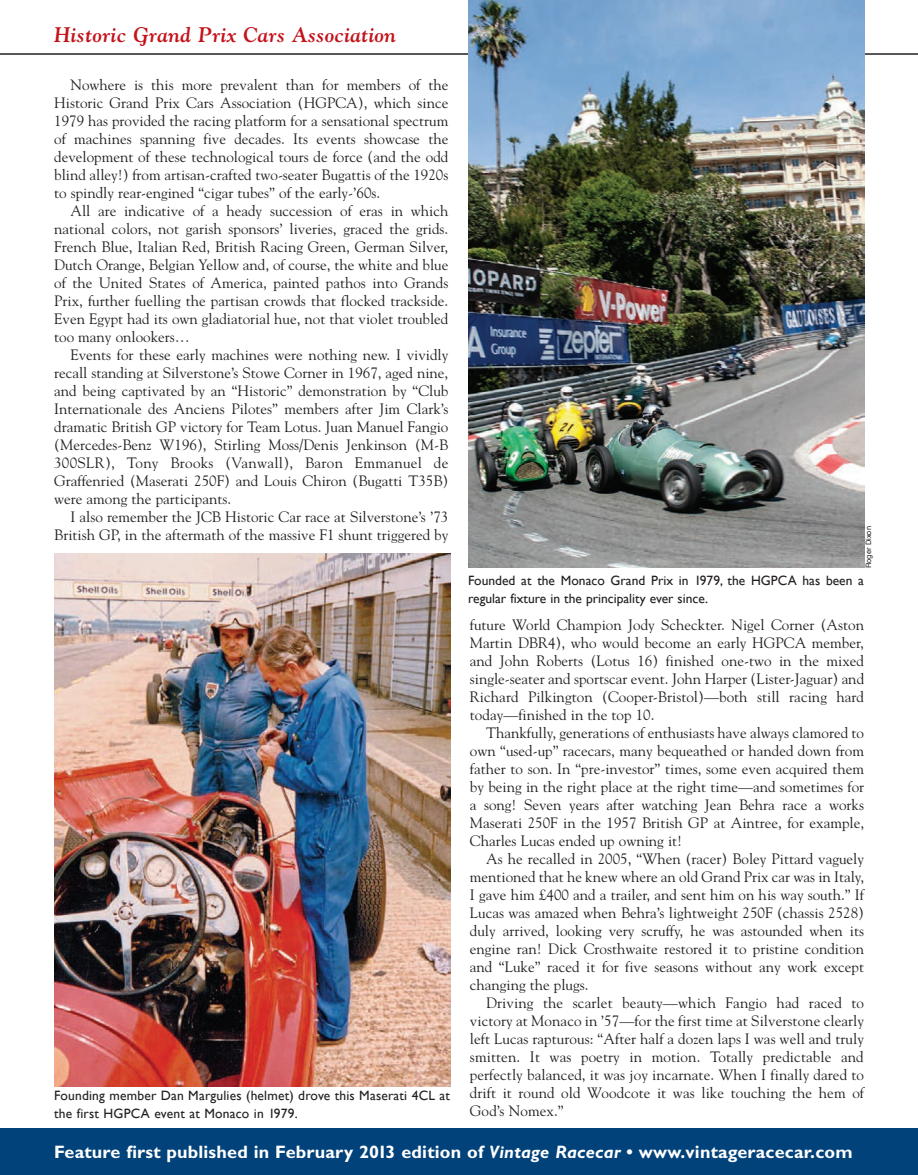
<style>
.page{position:relative;width:918px;height:1175px;background:#fff}
.page>*{position:absolute;margin:0;border:0;box-sizing:border-box;transform-origin:0 0}
.t1{font:italic 700 21px "Goudy";letter-spacing:.015em;color:#c4121a}
.t2{font:700 18px "Gill Sans";letter-spacing:.01em;color:#fff}
.t3{font:15px/18px "Goudy";color:#231f20;text-align:justify}
.t4{font:13.5px/18px "Gill Sans";color:#231f20}
.t5{font:7.5px "Helvetica";color:#231f20}
.s1{font-style:italic}
</style>
<div class="page">
<img style="left:54px;top:554px;width:396px;height:532px">
<hr style="left:0;top:53px;width:918px;height:2px;background:#231f20">
<img style="left:468px;top:0;width:396px;height:567px">
<div style="left:0;top:1127px;width:918px;height:47px;background:#004279"></div>
<h1 class="t1" style="left:54px;top:23px;width:344px">Historic Grand Prix Cars Association</h1>
<p class="t3" style="left:54px;top:76px;width:396px;text-indent:16px">Nowhere is this more prevalent than for members of the Historic Grand Prix Cars Association (HGPCA), which since 1979 has provided the racing platform for a sensational spectrum of machines spanning five decades. Its events showcase the development of these technological tours de force (and the odd blind alley!) from artisan-crafted two-seater Bugattis of the 1920s to spindly rear-engined “cigar tubes” of the early-’60s.</p>
<p class="t3" style="left:54px;top:202px;width:396px;text-indent:16px">All are indicative of a heady succession of eras in which national colors, not garish sponsors’ liveries, graced the grids.<br>French Blue, Italian Red, British Racing Green, German Silver, Dutch Orange, Belgian Yellow and, of course, the white and blue of the United States of America, painted pathos into Grands Prix, further fuelling the partisan crowds that flocked trackside.<br>Even Egypt had its own gladiatorial hue, not that violet troubled too many onlookers…</p>
<p class="t3" style="left:54px;top:346px;width:396px;text-indent:16px">Events for these early machines were nothing new. I vividly recall standing at Silverstone’s Stowe Corner in 1967, aged nine, and being captivated by an “Historic” demonstration by “Club Internationale des Anciens Pilotes” members after Jim Clark’s dramatic British GP victory for Team Lotus. Juan Manuel Fangio (Mercedes-Benz W196), Stirling Moss/Denis Jenkinson (M-B 300SLR), Tony Brooks (Vanwall), Baron Emmanuel de Graffenried (Maserati 250F) and Louis Chiron (Bugatti T35B) were among the participants.</p>
<p class="t3" style="left:54px;top:508px;width:396px;text-align:right">I also remember the JCB Historic Car race at Silverstone’s ’73<br>British GP, in the aftermath of the massive F1 shunt triggered by</p>
<p class="t4" style="left:54px;top:1086px;width:397px">Founding member Dan Margulies (helmet) drove this Maserati 4CL at the first HGPCA event at Monaco in 1979.</p>
<p class="t5" style="left:866px;top:568px;width:43px;rotate:-90deg">Roger Dixon</p>
<p class="t4" style="left:468px;top:571px;width:397px">Founded at the Monaco Grand Prix in 1979, the HGPCA has been a regular fixture in the principality ever since.</p>
<p class="t3" style="left:470px;top:616px;width:396px">future World Champion Jody Scheckter. Nigel Corner (Aston Martin DBR4), who would become an early HGPCA member, and John Roberts (Lotus 16) finished one-two in the mixed single-seater and sportscar event. John Harper (Lister-Jaguar) and Richard Pilkington (Cooper-Bristol)—both still racing hard today—finished in the top 10.</p>
<p class="t3" style="left:470px;top:724px;width:396px;text-indent:16px">Thankfully, generations of enthusiasts have always clamored to own “used-up” racecars, many bequeathed or handed down from father to son. In “pre-investor” times, some even acquired them by being in the right place at the right time—and sometimes for a song! Seven years after watching Jean Behra race a works Maserati 250F in the 1957 British GP at Aintree, for example, Charles Lucas ended up owning it!</p>
<p class="t3" style="left:470px;top:850px;width:396px;text-indent:16px">As he recalled in 2005, “When (racer) Boley Pittard vaguely mentioned that he knew where an old Grand Prix car was in Italy, I gave him £400 and a trailer, and sent him on his way south.” If Lucas was amazed when Behra’s lightweight 250F (chassis 2528) duly arrived, looking very scruffy, he was astounded when its engine ran! Dick Crosthwaite restored it to pristine condition and “Luke” raced it for five seasons without any work except changing the plugs.</p>
<p class="t3" style="left:470px;top:994px;width:396px;text-indent:16px">Driving the scarlet beauty—which Fangio had raced to victory at Monaco in ’57—for the first time at Silverstone clearly left Lucas rapturous: “After half a dozen laps I was well and truly smitten. It was poetry in motion. Totally predictable and perfectly balanced, it was joy incarnate. When I finally dared to drift it round old Woodcote it was like touching the hem of God’s Nomex.”</p>
<p class="t2" style="left:54px;top:1145px;width:800px">Feature first published in February 2013 edition of <span class="s1">Vintage Racecar</span> • www.vintageracecar.com</p>
</div>
